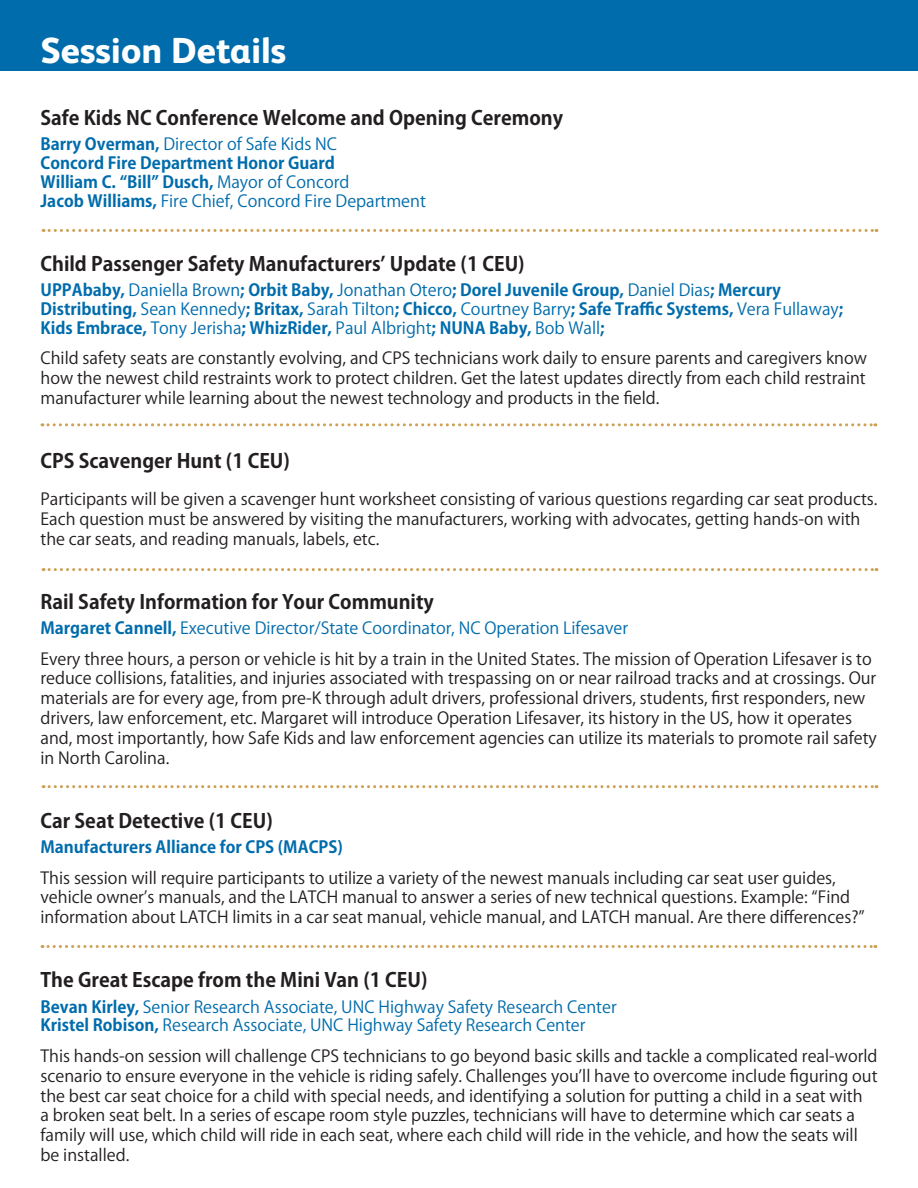
<style>
.page{position:relative;width:918px;height:1188px;background:#fff}
.page>*{position:absolute;margin:0;border:0;box-sizing:border-box;transform-origin:0 0}
.t1{font:800 36.15px "FS Albert";color:#fff}
.t2{font:700 19.5px "Koz Go Pr 6 N";color:#231f20}
.t3{font:16.5px/19.8px "Koz Go Pr 6 N";color:#231f20}
.t4{font:700 16.5px/18.8px "Koz Go Pr 6 N";color:#006cac}
.t5{font:16.5px/18.8px "Koz Go Pr 6 N";color:#006cac}
.s1{font-weight:400}
.s2{font-weight:700;color:#006cac}
.s3{color:#006cac}
.s4{font-weight:700}
</style>
<div class="page">
<div style="left:0;top:0;width:918px;height:70px;background:#006cac"></div>
<svg style="left:43px;top:229px;width:834px;height:3px"></svg>
<svg style="left:42px;top:423px;width:834px;height:3px"></svg>
<svg style="left:43px;top:568px;width:834px;height:3px"></svg>
<svg style="left:43px;top:785px;width:834px;height:3px"></svg>
<svg style="left:42px;top:945px;width:834px;height:3px"></svg>
<h1 class="t1" style="left:40px;top:24px;width:247px">Session Details</h1>
<p class="t2" style="left:40px;top:107px;width:524px">Safe Kids NC Conference Welcome and Opening Ceremony</p>
<p class="t4" style="left:40px;top:135px;width:387px">Barry Overman, <span class="s1">Director of Safe Kids NC<br></span>Concord Fire Department Honor Guard<br>William C. “Bill” Dusch, <span class="s1">Mayor of Concord<br></span>Jacob Williams, <span class="s1">Fire Chief, Concord Fire Department</span></p>
<p class="t2" style="left:40px;top:252px;width:486px">Child Passenger Safety Manufacturers’ Update (1 CEU)</p>
<p class="t4" style="left:40px;top:281px;width:804px">UPPAbaby, <span class="s1">Daniella Brown</span>; Orbit Baby, <span class="s1">Jonathan Otero</span>; Dorel Juvenile Group, <span class="s1">Daniel Dias</span>; Mercury<br>Distributing, <span class="s1">Sean Kennedy</span>; Britax, <span class="s1">Sarah Tilton</span>; Chicco, <span class="s1">Courtney Barry</span>; Safe Traffic Systems, <span class="s1">Vera Fullaway</span>;<br>Kids Embrace, <span class="s1">Tony Jerisha</span>; WhizRider, <span class="s1">Paul Albright</span>; NUNA Baby, <span class="s1">Bob Wall</span>;</p>
<p class="t3" style="left:40px;top:349px;width:828px;text-align:justify">Child safety seats are constantly evolving, and CPS technicians work daily to ensure parents and caregivers know how the newest child restraints work to protect children. Get the latest updates directly from each child restraint manufacturer while learning about the newest technology and products in the field.</p>
<p class="t2" style="left:40px;top:450px;width:251px">CPS Scavenger Hunt (1 CEU)</p>
<p class="t3" style="left:40px;top:489px;width:838px">Participants will be given a scavenger hunt worksheet consisting of various questions regarding car seat products.<br>Each question must be answered by visiting the manufacturers, working with advocates, getting hands-on with the car seats, and reading manuals, labels, etc.</p>
<p class="t2" style="left:40px;top:590px;width:395px">Rail Safety Information for Your Community</p>
<p class="t3" style="left:40px;top:613px;width:833px;line-height:30.6px"><span class="s2">Margaret Cannell,</span> <span class="s3">Executive Director/State Coordinator, NC Operation Lifesaver<br></span>Every three hours, a person or vehicle is hit by a train in the United States. The mission of Operation Lifesaver is to</p>
<p class="t3" style="left:40px;top:669px;width:838px">reduce collisions, fatalities, and injuries associated with trespassing on or near railroad tracks and at crossings. Our materials are for every age, from pre-K through adult drivers, professional drivers, students, first responders, new drivers, law enforcement, etc. Margaret will introduce Operation Lifesaver, its history in the US, how it operates and, most importantly, how Safe Kids and law enforcement agencies can utilize its materials to promote rail safety in North Carolina.</p>
<p class="t2" style="left:40px;top:809px;width:234px">Car Seat Detective (1 CEU)</p>
<p class="t4" style="left:40px;top:838px;width:304px">Manufacturers Alliance for CPS (MACPS)</p>
<p class="t3" style="left:40px;top:868px;width:826px">This session will require participants to utilize a variety of the newest manuals including car seat user guides, vehicle owner’s manuals, and the LATCH manual to answer a series of new technical questions. Example: “Find information about LATCH limits in a car seat manual, vehicle manual, and LATCH manual. Are there differences?”</p>
<p class="t2" style="left:40px;top:969px;width:389px">The Great Escape from the Mini Van (1 CEU)</p>
<p class="t5" style="left:40px;top:998px;width:578px"><span class="s4">Bevan Kirley,</span> Senior Research Associate, UNC Highway Safety Research Center<br><span class="s4">Kristel Robison,</span> Research Associate, UNC Highway Safety Research Center</p>
<p class="t3" style="left:40px;top:1046px;width:839px">This hands-on session will challenge CPS technicians to go beyond basic skills and tackle a complicated real-world scenario to ensure everyone in the vehicle is riding safely. Challenges you’ll have to overcome include figuring out the best car seat choice for a child with special needs, and identifying a solution for putting a child in a seat with<br>a broken seat belt. In a series of escape room style puzzles, technicians will have to determine which car seats a family will use, which child will ride in each seat, where each child will ride in the vehicle, and how the seats will be installed.</p>
</div>
